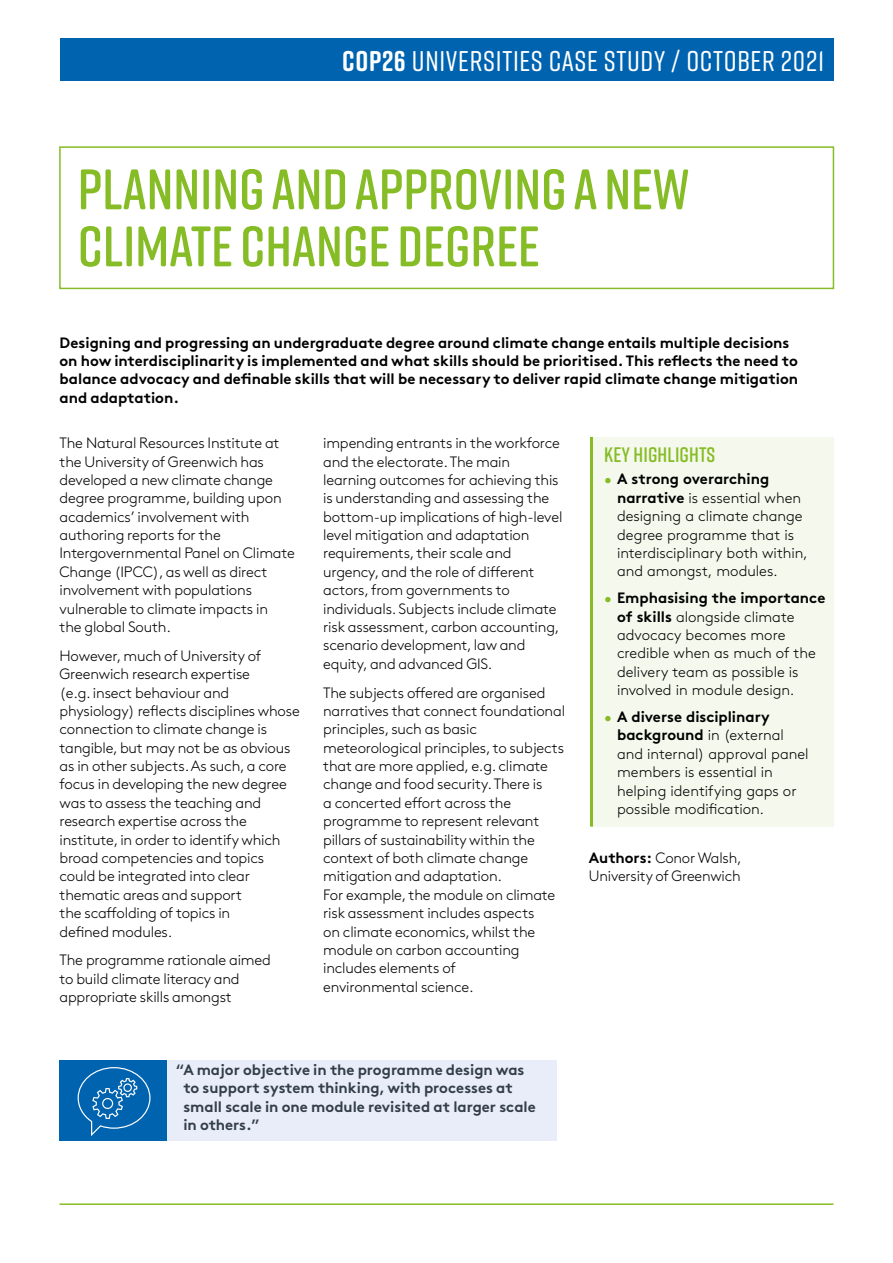
<style>
.page{position:relative;width:893px;height:1263px;background:#fff}
.page>*{position:absolute;margin:0;border:0;box-sizing:border-box;transform-origin:0 0}
.COP_Heading_2_36pt{font:600 57px/57px "Rift Soft";color:#86bc25}
._01_COP26_main_headi{font:500 28.5px "Rift Soft";letter-spacing:.025em;color:#fff}
._03_Key_Messages{font:600 21px "Rift Soft";letter-spacing:.005em;color:#86bc25}
.COP_Body_10pt{font:300 15px/18.3px "Brown";letter-spacing:-.01em;color:#000}
.COP_Body_10pt-2{font:700 15px/18.3px "Brown";color:#000}
.COP_Body_10pt-3{font:700 15px/18.3px "Brown";color:#323e48}
.s1{font-weight:700}
.s2{color:#86bc25}
</style>
<div class="page">
<div style="left:60px;top:38px;width:773px;height:43px;background:#0063af"></div>
<div style="left:591px;top:437px;width:243px;height:390px;background:#f5f9ed"></div>
<hr style="left:590px;top:437px;width:3px;height:390px;background:#86bc25">
<div style="left:60px;top:1060px;width:107px;height:81px;background:#0063af"></div>
<div style="left:167px;top:1060px;width:390px;height:81px;background:#e9edf9"></div>
<div style="left:59px;top:146px;width:775px;height:143px;border:2px solid #86bc25"></div>
<hr style="left:60px;top:1203px;width:773px;height:2px;background:#86bc25">
<svg style="left:78px;top:1067px;width:72px;height:69px"></svg>
<p class="_01_COP26_main_headi" style="left:342px;top:41px;width:484px"><span class="s1">COP26</span> UNIVERSITIES CASE STUDY / OCTOBER 2021</p>
<p class="COP_Heading_2_36pt" style="left:78px;top:159px;width:613px">PLANNING AND APPROVING A NEW<br>CLIMATE CHANGE DEGREE</p>
<p class="COP_Body_10pt-2" style="left:60px;top:332px;width:740px">Designing and progressing an undergraduate degree around climate change entails multiple decisions on how interdisciplinarity is implemented and what skills should be prioritised. This reflects the need to balance advocacy and definable skills that will be necessary to deliver rapid climate change mitigation and adaptation.</p>
<p class="COP_Body_10pt" style="left:60px;top:433px;width:237px">The Natural Resources Institute at the University of Greenwich has developed a new climate change degree programme, building upon academics’ involvement with authoring reports for the<br>Intergovernmental Panel on Climate<br>Change (IPCC), as well as direct involvement with populations vulnerable to climate impacts in<br>the global South.</p>
<p class="COP_Body_10pt" style="left:60px;top:645px;width:242px">However, much of University of<br>Greenwich research expertise (e.g.insect behaviour and physiology) reflects disciplines whose connection to climate change is tangible, but may not be as obvious as in other subjects. As such, a core focus in developing the new degree was to assess the teaching and research expertise across the institute, in order to identify which broad competencies and topics could be integrated into clear thematic areas and support<br>the scaffolding of topics in<br>defined modules.</p>
<p class="COP_Body_10pt" style="left:60px;top:950px;width:213px">The programme rationale aimed to build climate literacy and appropriate skills amongst</p>
<p class="COP_Body_10pt" style="left:323px;top:433px;width:241px">impending entrants in the workforce and the electorate. The main learning outcomes for achieving this is understanding and assessing the bottom-up implications of high-level level mitigation and adaptation requirements, their scale and urgency, and the role of different actors, from governments to individuals. Subjects include climate risk assessment, carbon accounting, scenario development, law and equity, and advanced GIS.</p>
<p class="COP_Body_10pt" style="left:323px;top:682px;width:243px">The subjects offered are organised narratives that connect foundational principles, such as basic meteorological principles, to subjects that are more applied, e.g. climate change and food security. There is<br>a concerted effort across the programme to represent relevant pillars of sustainability within the context of both climate change mitigation and adaptation.<br>For example, the module on climate risk assessment includes aspects<br>on climate economics, whilst the module on carbon accounting includes elements of<br>environmental science.</p>
<h3 class="_03_Key_Messages" style="left:604px;top:439px;width:113px">KEY HIGHLIGHTS</h3>
<p class="COP_Body_10pt" style="left:617px;top:469px;width:192px;text-indent:-13px"><span class="s2">•</span> <span class="s1">A strong overarching narrative</span> is essential when designing a climate change degree programme that is interdisciplinary both within, and amongst, modules.</p>
<p class="COP_Body_10pt" style="left:617px;top:588px;width:210px;text-indent:-13px"><span class="s2">•</span> <span class="s1">Emphasising the importance of skills</span> alongside climate advocacy becomes more credible when as much of the delivery team as possible is involved in module design.</p>
<p class="COP_Body_10pt" style="left:617px;top:707px;width:193px;text-indent:-13px"><span class="s2">•</span> <span class="s1">A diverse disciplinary background</span> in (external and internal) approval panel members is essential in helping identifying gaps or possible modification.</p>
<p class="COP_Body_10pt" style="left:589px;top:847px;width:154px"><span class="s1">Authors:</span> Conor Walsh,<br>University of Greenwich</p>
<p class="COP_Body_10pt-3" style="left:183px;top:1059px;width:354px;text-indent:-8px">“A major objective in the programme design was to support system thinking, with processes at small scale in one module revisited at larger scale in others.”</p>
</div>
